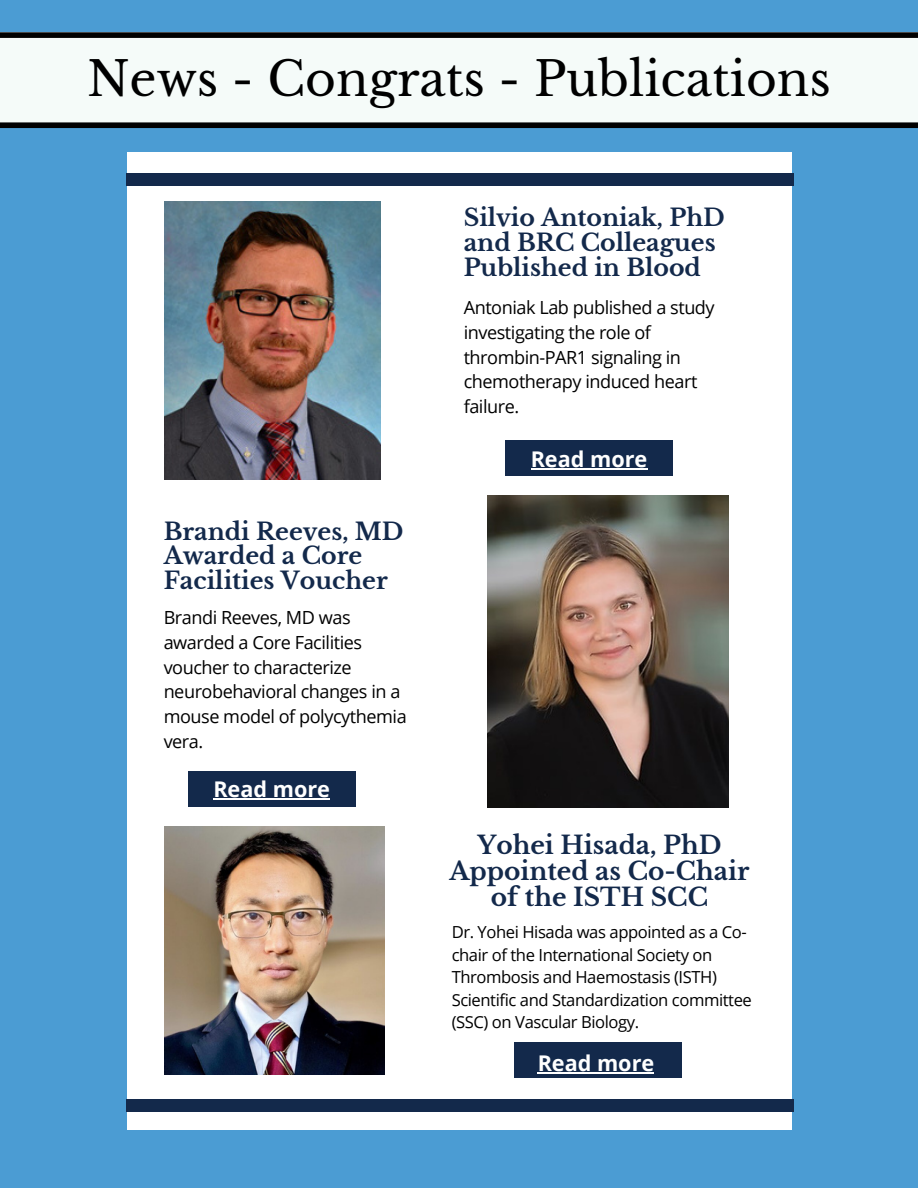
<style>
.page{position:relative;width:918px;height:1188px;background:#4b9cd3}
.page>*{position:absolute;margin:0;border:0;box-sizing:border-box;transform-origin:0 0}
.t1{font:47.25px "Libre Baskerville";color:#000}
.t2{font:700 24.75px/25.8px "Libre Baskerville";color:#13294b;text-align:center}
.t3{font:700 23.55px/24.8px "Libre Baskerville";color:#13294b}
.t4{font:700 21.6px "Open Sans";color:#fff}
.t5{font:18.15px/24.8px "Open Sans";letter-spacing:-.025em;color:#010101}
.t6{font:16.65px/22.5px "Open Sans";letter-spacing:-.025em;color:#010101}
</style>
<div class="page">
<div style="left:127px;top:152px;width:664px;height:978px;background:#fff"></div>
<div style="left:127px;top:173px;width:667px;height:12px;background:#13294b"></div>
<div style="left:127px;top:1100px;width:667px;height:12px;background:#13294b"></div>
<img style="left:165px;top:826px;width:219px;height:249px">
<div style="left:188px;top:771px;width:168px;height:36px;background:#13294b"></div>
<div style="left:505px;top:440px;width:168px;height:36px;background:#13294b"></div>
<div style="left:0;top:32px;width:918px;height:96px;background:#f5fbf9"></div>
<div style="left:0;top:32px;width:918px;height:6px;background:#000"></div>
<div style="left:0;top:122px;width:918px;height:6px;background:#000"></div>
<img style="left:165px;top:202px;width:216px;height:278px">
<img style="left:488px;top:495px;width:240px;height:312px">
<div style="left:515px;top:1042px;width:167px;height:36px;background:#13294b"></div>
<hr style="left:213px;top:798px;width:117px;height:1px;background:#fff">
<hr style="left:531px;top:468px;width:116px;height:1px;background:#fff">
<hr style="left:538px;top:1072px;width:116px;height:1px;background:#fff">
<h1 class="t1" style="left:87px;top:50px;width:745px">News - Congrats - Publications</h1>
<p class="t3" style="left:464px;top:206px;width:263px">Silvio Antoniak, PhD and BRC Colleagues<br>Published in Blood</p>
<p class="t5" style="left:464px;top:295px;width:253px">Antoniak Lab published a study investigating the role of thrombin-PAR1 signaling in chemotherapy induced heart failure.</p>
<p class="t3" style="left:164px;top:519px;width:241px">Brandi Reeves, MD<br>Awarded a Core<br>Facilities Voucher</p>
<p class="t5" style="left:164px;top:605px;width:245px">Brandi Reeves, MD was awarded a Core Facilities voucher to characterize neurobehavioral changes in a mouse model of polycythemia vera.</p>
<p class="t4" style="left:213px;top:774px;width:118px">Read more</p>
<p class="t4" style="left:531px;top:444px;width:118px">Read more</p>
<h2 class="t2" style="left:450px;top:832px;width:301px">Yohei Hisada, PhD<br>Appointed as Co-Chair of the ISTH SCC</h2>
<p class="t6" style="left:452px;top:921px;width:302px">Dr. Yohei Hisada was appointed as a Co&shy;chair of the International Society on Thrombosis and Haemostasis (ISTH)<br>Scientific and Standardization committee (SSC) on Vascular Biology.</p>
<p class="t4" style="left:538px;top:1048px;width:118px">Read more</p>
</div>
